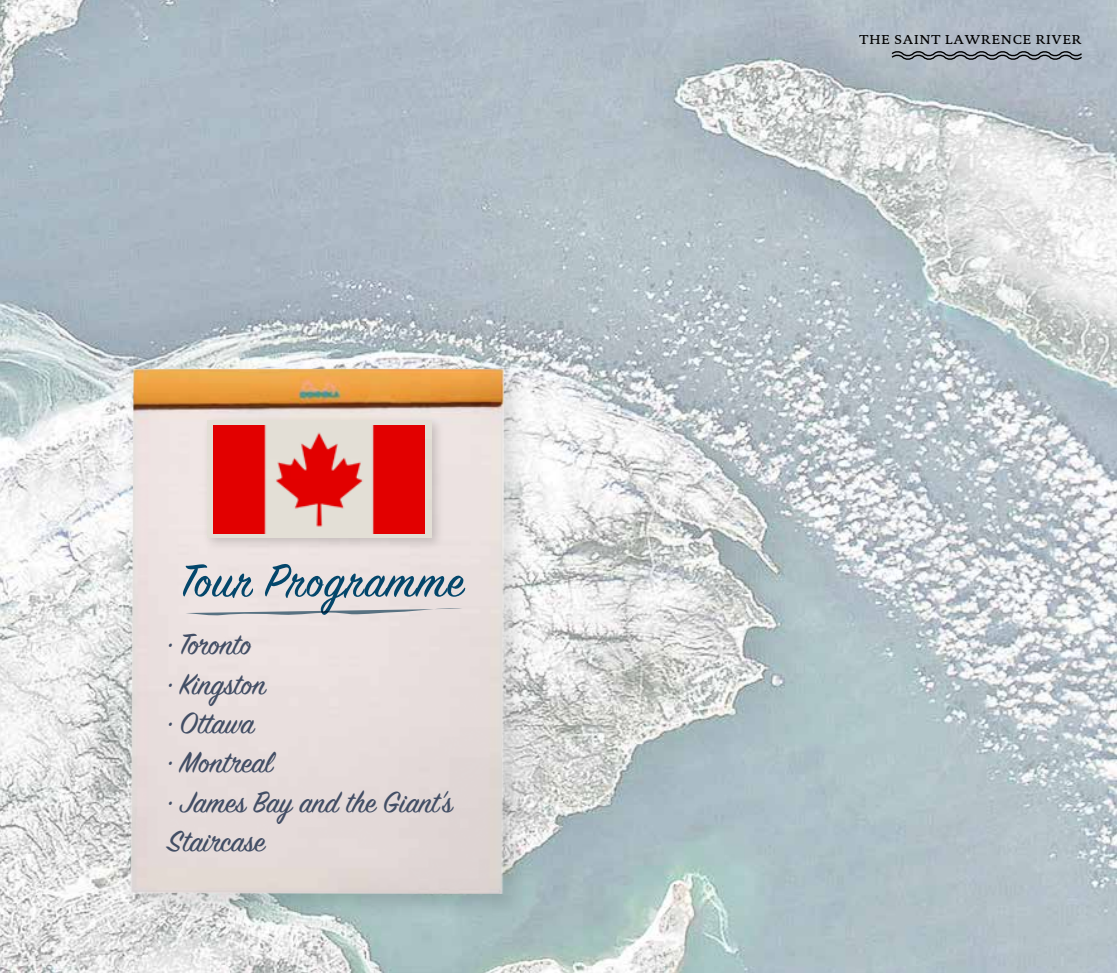
<style>
.page{position:relative;width:1117px;height:973px;background:#fff}
.page>*{position:absolute;margin:0;border:0;box-sizing:border-box;transform-origin:0 0}
.t1{font:51.27px "Sign Painter House Script";letter-spacing:.025em;color:#03466b}
.t2{font:32.9px/39.4px "Sign Painter House Script";color:#424e65}
.t3{font:13.12px "Documenta Medium Small Caps";letter-spacing:.075em;color:#000}
</style>
<div class="page">
<img style="left:0;top:0;width:1116px;height:972px">
<div style="left:122px;top:359px;width:408px;height:560px;background:#000;opacity:.13"></div>
<img style="left:131px;top:368px;width:374px;height:525px">
<div style="left:202px;top:415px;width:242px;height:136px;background:#000;opacity:.18"></div>
<div style="left:207px;top:421px;width:224px;height:117px;background:#e3dfd6"></div>
<img style="left:213px;top:425px;width:211px;height:108px">
<svg style="left:185px;top:607px;width:277px;height:9px;background:#c9c7ca"></svg>
<svg style="left:890px;top:49px;width:193px;height:13px;background:#889098"></svg>
<h1 class="t1" style="left:180px;top:549px;width:284px">Tour Programme</h1>
<p class="t2" style="left:167px;top:627px;width:85px">• Toronto</p>
<p class="t2" style="left:167px;top:666px;width:101px">• Kingston</p>
<p class="t2" style="left:167px;top:706px;width:88px">• Ottawa</p>
<p class="t2" style="left:167px;top:745px;width:107px">• Montreal</p>
<p class="t2" style="left:167px;top:785px;width:286px">• James Bay and the Giant’s<br>Staircase</p>
<p class="t3" style="left:859px;top:32px;width:223px">THE SAINT LAWRENCE RIVER</p>
</div>
